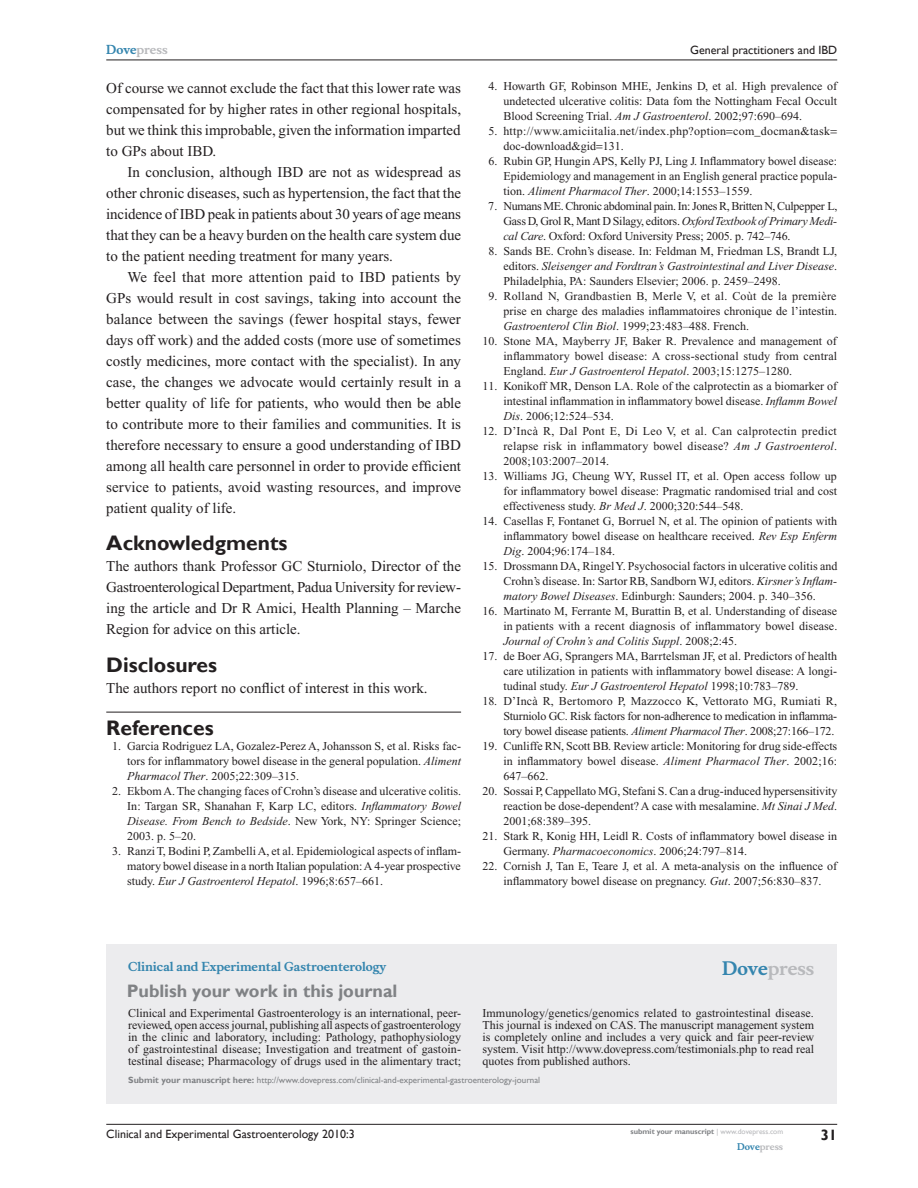
<style>
.page{position:relative;width:918px;height:1188px;background:#fff}
.page>*{position:absolute;margin:0;border:0;box-sizing:border-box;transform-origin:0 0}
.t1{font:700 21px "Gill Sans";color:#231f20}
.t2{font:700 18px "Gill Sans";color:#808285}
.t3{font:700 18px "Musee";color:#b8b9bc}
.t4{font:15px/21px "Times New Roman";color:#231f20;text-align:justify}
.t5{font:700 15px "Gill Sans";color:#231f20}
.t6{font:12px/15px "Times New Roman";color:#231f20;text-align:justify}
.t7{font:12px/15px "Times New Roman";letter-spacing:.02em;color:#231f20}
.t8{font:12px "Gill Sans";color:#231f20}
.t9{font:700 12px "Musee";color:#3485ae}
.t10{font:700 12px "Musee";color:#b8b9bc}
.t11{font:9px "Gill Sans";color:#808285}
.t12{font:700 9px "Musee";color:#b8b9bc}
.t13{font:700 7.5px "Gill Sans";color:#808285}
.s1{color:#3485ae}
.s2{font-style:italic}
.s3{font-weight:700}
.s4{font-weight:400;color:#b8b9bc}
</style>
<div class="page">
<div style="left:106px;top:944px;width:731px;height:159px;background:#ececee"></div>
<hr style="left:106px;top:1124px;width:731px;height:1px;background:#231f20">
<hr style="left:106px;top:60px;width:731px;height:1px;background:#231f20">
<hr style="left:106px;top:712px;width:355px;height:1px;background:#231f20">
<p class="t10" style="left:106px;top:43px;width:63px"><span class="s1">Dove</span>press</p>
<p class="t8" style="left:690px;top:43px;width:149px">General practitioners and IBD</p>
<p class="t4" style="left:106px;top:77px;width:356px">Of course we cannot exclude the fact that this lower rate was compensated for by higher rates in other regional hospitals, but we think this improbable, given the information imparted to GPs about IBD.</p>
<p class="t4" style="left:106px;top:161px;width:356px;text-indent:21px">In conclusion, although IBD are not as widespread as other chronic diseases, such as hypertension, the fact that the incidence of IBD peak in patients about 30 years of age means that they can be a heavy burden on the health care system due to the patient needing treatment for many years.</p>
<p class="t4" style="left:106px;top:266px;width:357px;text-indent:21px">We feel that more attention paid to IBD patients by GPs would result in cost savings, taking into account the balance between the savings (fewer hospital stays, fewer days off work) and the added costs (more use of sometimes costly medicines, more contact with the specialist). In any case, the changes we advocate would certainly result in a better quality of life for patients, who would then be able to contribute more to their families and communities. It is therefore necessary to ensure a good understanding of IBD among all health care personnel in order to provide efficient service to patients, avoid wasting resources, and improve patient quality of life.</p>
<h1 class="t1" style="left:106px;top:530px;width:183px">Acknowledgments</h1>
<p class="t4" style="left:106px;top:555px;width:356px">The authors thank Professor GC Sturniolo, Director of the Gastroenterological Department, Padua University for review&shy;ing the article and Dr R Amici, Health Planning – Marche Region for advice on this article.</p>
<h1 class="t1" style="left:106px;top:653px;width:112px">Disclosures</h1>
<p class="t4" style="left:106px;top:678px;width:323px">The authors report no conflict of interest in this work.</p>
<h1 class="t1" style="left:106px;top:715px;width:109px">References</h1>
<p class="t6" style="left:127px;top:739px;width:335px;text-indent:-15px">1. Garcia Rodriguez LA, Gozalez-Perez A, Johansson S, et al. Risks fac&shy;tors for inflammatory bowel disease in the general population. <span class="s2">Aliment Pharmacol Ther</span>. 2005;22:309–315.</p>
<p class="t6" style="left:127px;top:784px;width:335px;text-indent:-15px">2. Ekbom A. The changing faces of Crohn’s disease and ulcerative colitis.<br>In: Targan SR, Shanahan F, Karp LC, editors. <span class="s2">Inflammatory Bowel Disease. From Bench to Bedside</span>. New York, NY: Springer Science; 2003. p. 5–20.</p>
<p class="t6" style="left:127px;top:844px;width:335px;text-indent:-15px">3. Ranzi T, Bodini P, Zambelli A, et al. Epidemiological aspects of inflam&shy;matory bowel disease in a north Italian population: A 4-year prospective study. <span class="s2">Eur J Gastroenterol Hepatol</span>. 1996;8:657–661.</p>
<p class="t6" style="left:503px;top:79px;width:335px;text-indent:-15px">4. Howarth GF, Robinson MHE, Jenkins D, et al. High prevalence of undetected ulcerative colitis: Data fom the Nottingham Fecal Occult Blood Screening Trial. <span class="s2">Am J Gastroenterol</span>. 2002;97:690–694.</p>
<p class="t7" style="left:503px;top:124px;width:328px;text-indent:-15px">5. http://www.amiciitalia.net/index.php?option com_docman&amp;task doc-download&amp;gid 131.</p>
<p class="t6" style="left:503px;top:154px;width:335px;text-indent:-15px">6. Rubin GP, Hungin APS, Kelly PJ, Ling J. Inflammatory bowel disease:<br>Epidemiology and management in an English general practice popula&shy;tion. <span class="s2">Aliment Pharmacol Ther</span>. 2000;14:1553–1559.</p>
<p class="t6" style="left:503px;top:199px;width:336px;text-indent:-15px">7. Numans ME. Chronic abdominal pain. In: Jones R, Britten N, Culpepper L, Gass D, Grol R, Mant D Silagy, editors. <span class="s2">Oxford Textbook of Primary Medi&shy;cal Care</span>. Oxford: Oxford University Press; 2005. p. 742–746.</p>
<p class="t6" style="left:503px;top:244px;width:335px;text-indent:-15px">8. Sands BE. Crohn’s disease. In: Feldman M, Friedman LS, Brandt LJ, editors. <span class="s2">Sleisenger and Fordtran’s Gastrointestinal and Liver Disease</span>.<br>Philadelphia, PA: Saunders Elsevier; 2006. p. 2459–2498.</p>
<p class="t6" style="left:503px;top:289px;width:335px;text-indent:-15px">9. Rolland N, Grandbastien B, Merle V, et al. Coùt de la première prise en charge des maladies inflammatoires chronique de l’intestin.<br><span class="s2">Gastroenterol Clin Biol</span>. 1999;23:483–488. French.</p>
<p class="t6" style="left:503px;top:334px;width:335px;text-indent:-21px">10. Stone MA, Mayberry JF, Baker R. Prevalence and management of inflammatory bowel disease: A cross-sectional study from central England. <span class="s2">Eur J Gastroenterol Hepatol</span>. 2003;15:1275–1280.</p>
<p class="t6" style="left:503px;top:379px;width:335px;text-indent:-21px">11. Konikoff MR, Denson LA. Role of the calprotectin as a biomarker of intestinal inflammation in inflammatory bowel disease. <span class="s2">Inflamm Bowel Dis</span>. 2006;12:524–534.</p>
<p class="t6" style="left:503px;top:424px;width:335px;text-indent:-21px">12. D’Incà R, Dal Pont E, Di Leo V, et al. Can calprotectin predict relapse risk in inflammatory bowel disease? <span class="s2">Am J Gastroenterol</span>.<br>2008;103:2007–2014.</p>
<p class="t6" style="left:503px;top:469px;width:335px;text-indent:-21px">13. Williams JG, Cheung WY, Russel IT, et al. Open access follow up for inflammatory bowel disease: Pragmatic randomised trial and cost effectiveness study. <span class="s2">Br Med J</span>. 2000;320:544–548.</p>
<p class="t6" style="left:503px;top:514px;width:335px;text-indent:-21px">14. Casellas F, Fontanet G, Borruel N, et al. The opinion of patients with inflammatory bowel disease on healthcare received. <span class="s2">Rev Esp Enferm Dig</span>. 2004;96:174–184.</p>
<p class="t6" style="left:503px;top:559px;width:336px;text-indent:-21px">15. Drossmann DA, Ringel Y. Psychosocial factors in ulcerative colitis and Crohn’s disease. In: Sartor RB, Sandborn WJ, editors. <span class="s2">Kirsner’s Inflam&shy;matory Bowel Diseases</span>. Edinburgh: Saunders; 2004. p. 340–356.</p>
<p class="t6" style="left:503px;top:604px;width:336px;text-indent:-21px">16. Martinato M, Ferrante M, Burattin B, et al. Understanding of disease in patients with a recent diagnosis of inflammatory bowel disease.<br><span class="s2">Journal of Crohn’s and Colitis Suppl</span>. 2008;2:45.</p>
<p class="t6" style="left:503px;top:649px;width:335px;text-indent:-21px">17. de Boer AG, Sprangers MA, Barrtelsman JF, et al. Predictors of health care utilization in patients with inflammatory bowel disease: A longi&shy;tudinal study. <span class="s2">Eur J Gastroenterol Hepatol</span> 1998;10:783–789.</p>
<p class="t6" style="left:503px;top:694px;width:335px;text-indent:-21px">18. D’Incà R, Bertomoro P, Mazzocco K, Vettorato MG, Rumiati R, Sturniolo GC. Risk factors for non-adherence to medication in inflamma&shy;tory bowel disease patients. <span class="s2">Aliment Pharmacol Ther</span>. 2008;27:166–172.</p>
<p class="t6" style="left:503px;top:739px;width:335px;text-indent:-21px">19. Cunliffe RN, Scott BB. Review article: Monitoring for drug side-effects in inflammatory bowel disease. <span class="s2">Aliment Pharmacol Ther</span>. 2002;16:<br>647–662.</p>
<p class="t6" style="left:503px;top:784px;width:336px;text-indent:-21px">20. Sossai P, Cappellato MG, Stefani S. Can a drug-induced hypersensitivity reaction be dose-dependent? A case with mesalamine. <span class="s2">Mt Sinai J Med</span>.<br>2001;68:389–395.</p>
<p class="t6" style="left:503px;top:829px;width:335px;text-indent:-21px">21. Stark R, Konig HH, Leidl R. Costs of inflammatory bowel disease in<br>Germany. <span class="s2">Pharmacoeconomics</span>. 2006;24:797–814.</p>
<p class="t6" style="left:482px;top:859px;width:356px;text-align:center">22. Cornish J, Tan E, Teare J, et al. A meta-analysis on the influence of inflammatory bowel disease on pregnancy. <span class="s2">Gut</span>. 2007;56:830–837.</p>
<p class="t9" style="left:128px;top:959px;width:260px">Clinical and Experimental Gastroenterology</p>
<h2 class="t2" style="left:127px;top:980px;width:272px">Publish your work in this journal</h2>
<h2 class="t3" style="left:722px;top:958px;width:94px"><span class="s1">Dove</span>press</h2>
<p class="t6" style="left:128px;top:1007px;width:334px;line-height:12px">Clinical and Experimental Gastroenterology is an international, peer&shy;reviewed, open access journal, publishing all aspects of gastroenterology in the clinic and laboratory, including: Pathology, pathophysiology of gastrointestinal disease; Investigation and treatment of gastoin&shy;testinal disease; Pharmacology of drugs used in the alimentary tract;</p>
<p class="t6" style="left:482px;top:1007px;width:333px;line-height:12px">Immunology/genetics/genomics related to gastrointestinal disease.<br>This journal is indexed on CAS. The manuscript management system is completely online and includes a very quick and fair peer-review system. Visit http://www.dovepress.com/testimonials.php to read real quotes from published authors.</p>
<p class="t11" style="left:128px;top:1075px;width:413px"><span class="s3">Submit your manuscript here:</span> http://www.dovepress.com/clinical-and-experimental-gastroenterology-journal</p>
<p class="t8" style="left:106px;top:1127px;width:250px">Clinical and Experimental Gastroenterology 2010:3</p>
<p class="t13" style="left:631px;top:1127px;width:154px">submit your manuscript <span class="s4">| www.dovepress.com</span></p>
<p class="t12" style="left:737px;top:1141px;width:48px"><span class="s1">Dove</span>press</p>
<p class="t5" style="left:821px;top:1126px;width:18px">31</p>
</div>
